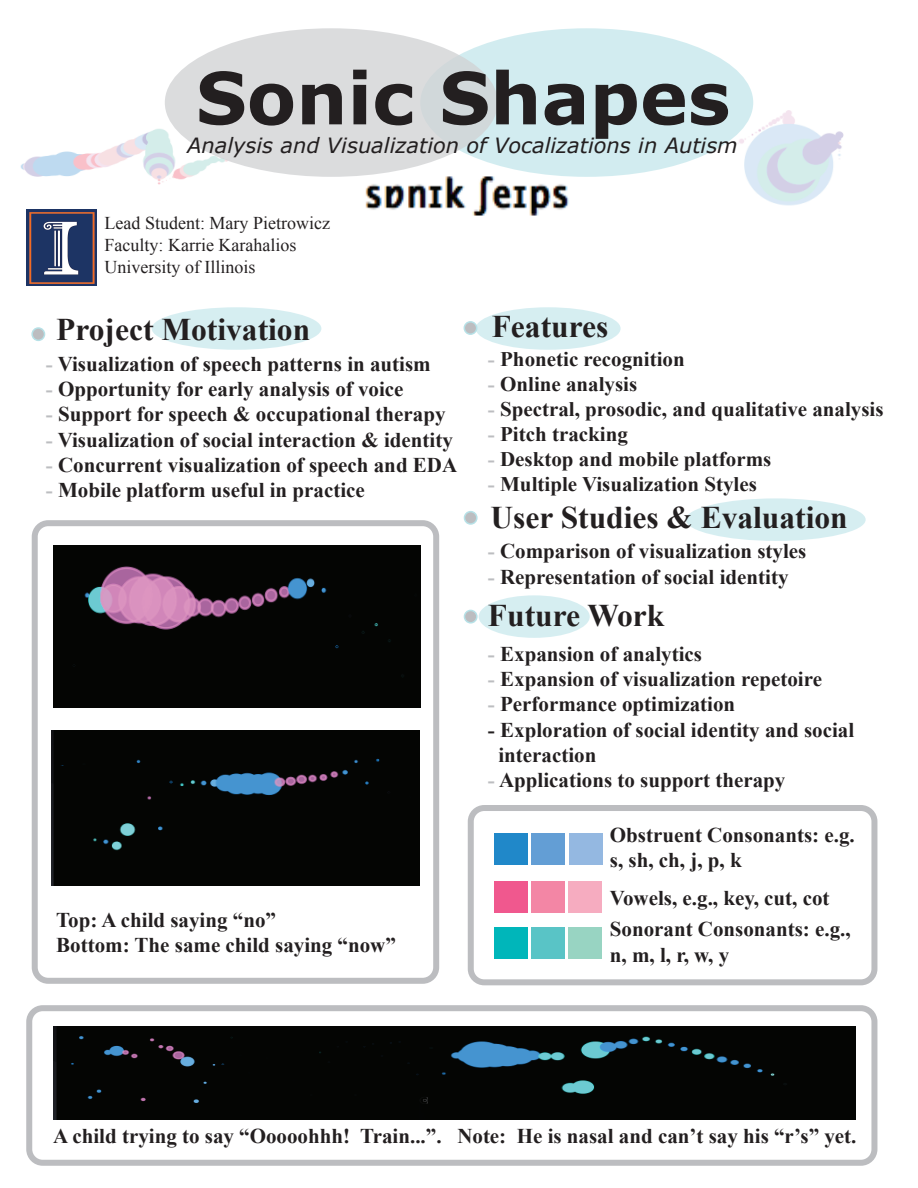
<style>
.page{position:relative;width:918px;height:1188px;background:#fff}
.page>*{position:absolute;margin:0;border:0;box-sizing:border-box;transform-origin:0 0}
.t1{font:700 72px "Verdana";color:#231f20}
.t2{font:700 31.5px "Times New Roman";color:#231f20}
.t3{font:700 21px/25.2px "Times New Roman";color:#231f20}
.t4{font:italic 21px "Verdana";color:#231f20}
.t5{font:700 20.7px "Times New Roman";color:#231f20}
.t6{font:18px/21.6px "Times New Roman";color:#231f20}
.s1{color:#bcbdc0}
</style>
<div class="page">
<img style="left:428px;top:1026px;width:427px;height:94px">
<div style="left:479px;top:595px;width:111px;height:43px;background:#d6eef1;border-radius:50%"></div>
<div style="left:686px;top:498px;width:180px;height:43px;background:#d6eef1;border-radius:50%"></div>
<div style="left:152px;top:307px;width:169px;height:43px;background:#d6eef1;border-radius:50%"></div>
<img style="left:365px;top:162px;width:204px;height:54px">
<img style="left:722px;top:103px;width:122px;height:103px">
<img style="left:20px;top:120px;width:223px;height:93px">
<div style="left:420px;top:28px;width:333px;height:149px;background:#d2ecf0;border-radius:50%"></div>
<div style="left:165px;top:28px;width:333px;height:149px;background:#dbdcdd;border-radius:50%"></div>
<img style="left:27px;top:210px;width:70px;height:75px">
<div style="left:476px;top:307px;width:145px;height:43px;background:#d6eef1;border-radius:50%"></div>
<div style="left:464px;top:322px;width:13px;height:12px;background:#bcbdc0;border-radius:50%"></div>
<div style="left:464px;top:321px;width:13px;height:14px;border:2px solid #b6e1e7;border-radius:50%"></div>
<div style="left:464px;top:512px;width:13px;height:12px;background:#bcbdc0;border-radius:50%"></div>
<div style="left:464px;top:511px;width:14px;height:14px;border:2px solid #b6e1e7;border-radius:50%"></div>
<div style="left:464px;top:610px;width:13px;height:13px;background:#bcbdc0;border-radius:50%"></div>
<div style="left:464px;top:610px;width:14px;height:14px;border:2px solid #b6e1e7;border-radius:50%"></div>
<div style="left:32px;top:328px;width:13px;height:12px;background:#bcbdc0;border-radius:50%"></div>
<div style="left:31px;top:327px;width:14px;height:14px;border:2px solid #b6e1e7;border-radius:50%"></div>
<div style="left:468px;top:805px;width:409px;height:180px;border:6px solid #bcbdc0;border-radius:14px"></div>
<div style="left:32px;top:520px;width:407px;height:464px;border:6px solid #bcbdc0;border-radius:14px"></div>
<div style="left:494px;top:833px;width:34px;height:32px;background:#2088c9"></div>
<div style="left:532px;top:833px;width:33px;height:32px;background:#639ed5"></div>
<div style="left:569px;top:833px;width:33px;height:32px;background:#94b8e1"></div>
<div style="left:494px;top:881px;width:33px;height:31px;background:#f0588e"></div>
<div style="left:531px;top:881px;width:34px;height:31px;background:#f386a5"></div>
<div style="left:569px;top:881px;width:33px;height:31px;background:#f6acc0"></div>
<div style="left:494px;top:928px;width:33px;height:31px;background:#00b6ba"></div>
<div style="left:531px;top:928px;width:33px;height:31px;background:#59c4c6"></div>
<div style="left:569px;top:928px;width:33px;height:31px;background:#98d4c2"></div>
<div style="left:26px;top:1005px;width:851px;height:161px;border:6px solid #bcbdc0;border-radius:14px"></div>
<img style="left:53px;top:545px;width:367px;height:162px">
<div style="left:52px;top:731px;width:367px;height:155px;background:#040503"></div>
<div style="left:53px;top:1026px;width:375px;height:94px;background:#040503"></div>
<h1 class="t1" style="left:196px;top:52px;width:536px">Sonic Shapes</h1>
<p class="t4" style="left:187px;top:132px;width:552px">Analysis and Visualization of Vocalizations in Autism</p>
<p class="t6" style="left:105px;top:212px;width:227px">Lead Student: Mary Pietrowicz<br>Faculty: Karrie Karahalios<br>University of Illinois</p>
<h2 class="t2" style="left:56px;top:308px;width:255px">Project Motivation</h2>
<p class="t3" style="left:46px;top:351px;width:387px"><span class="s1">-</span> Visualization of speech patterns in autism</p>
<p class="t3" style="left:46px;top:376px;width:359px"><span class="s1">-</span> Opportunity for early analysis of voice</p>
<p class="t3" style="left:46px;top:401px;width:401px"><span class="s1">-</span> Support for speech &amp; occupational therapy</p>
<p class="t3" style="left:46px;top:427px;width:409px"><span class="s1">-</span> Visualization of social interaction &amp; identity</p>
<p class="t3" style="left:46px;top:452px;width:413px"><span class="s1">-</span> Concurrent visualization of speech and EDA</p>
<p class="t3" style="left:46px;top:477px;width:321px"><span class="s1">-</span> Mobile platform useful in practice</p>
<p class="t3" style="left:56px;top:907px;width:341px">Top: A child saying “no”<br>Bottom: The same child saying “now”</p>
<h2 class="t2" style="left:492px;top:305px;width:118px">Features</h2>
<p class="t5" style="left:488px;top:345px;width:198px"><span class="s1">-</span> Phonetic recognition</p>
<p class="t5" style="left:488px;top:370px;width:151px"><span class="s1">-</span> Online analysis</p>
<p class="t5" style="left:488px;top:395px;width:397px"><span class="s1">-</span> Spectral, prosodic, and qualitative analysis</p>
<p class="t5" style="left:488px;top:420px;width:141px"><span class="s1">-</span> Pitch tracking</p>
<p class="t5" style="left:488px;top:444px;width:285px"><span class="s1">-</span> Desktop and mobile platforms</p>
<p class="t5" style="left:488px;top:469px;width:270px"><span class="s1">-</span> Multiple Visualization Styles</p>
<h2 class="t2" style="left:490px;top:496px;width:359px">User Studies &amp; Evaluation</h2>
<p class="t3" style="left:488px;top:538px;width:320px"><span class="s1">-</span> Comparison of visualization styles</p>
<p class="t3" style="left:488px;top:564px;width:302px"><span class="s1">-</span> Representation of social identity</p>
<h2 class="t2" style="left:488px;top:593px;width:178px">Future Work</h2>
<p class="t3" style="left:488px;top:641px;width:216px"><span class="s1">-</span> Expansion of analytics</p>
<p class="t3" style="left:488px;top:666px;width:336px"><span class="s1">-</span> Expansion of visualization repetoire</p>
<p class="t3" style="left:488px;top:691px;width:249px"><span class="s1">-</span> Performance optimization</p>
<p class="t3" style="left:498px;top:716px;width:357px;text-indent:-10px">- Exploration of social identity and social interaction</p>
<p class="t3" style="left:488px;top:767px;width:299px"><span class="s1">-</span> Applications to support therapy</p>
<p class="t3" style="left:610px;top:821px;width:247px">Obstruent Consonants: e.g. s, sh, ch, j, p, k</p>
<p class="t3" style="left:610px;top:885px;width:221px">Vowels, e.g., key, cut, cot</p>
<p class="t3" style="left:610px;top:916px;width:242px">Sonorant Consonants: e.g., n, m, l, r, w, y</p>
<p class="t3" style="left:53px;top:1123px;width:805px">A child trying to say “Ooooohhh! Train...”. Note: He is nasal and can’t say his “r’s” yet.</p>
</div>
